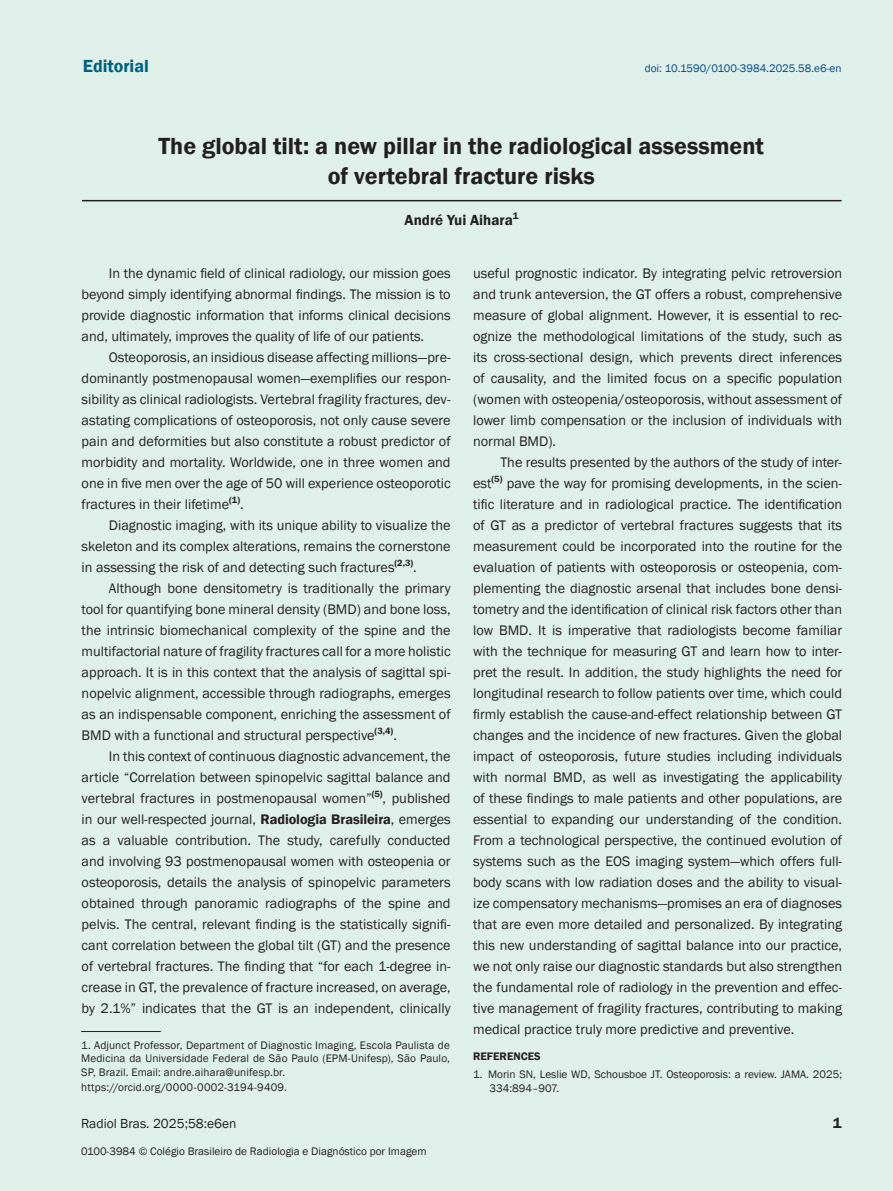
<style>
.page{position:relative;width:893px;height:1191px;background:#def0e9}
.page>*{position:absolute;margin:0;border:0;box-sizing:border-box;transform-origin:0 0}
.t1{font:600 24px/30px "Franklin Gothic";color:#231f20;text-align:center}
.t2{font:600 18px "Franklin Gothic";color:#006180}
.t3{font:600 15px "Franklin Gothic";color:#231f20}
.t4{font:14.25px/21px "Franklin Gothic";color:#231f20;text-align:justify}
.t5{font:13.5px "Franklin Gothic";color:#231f20}
.t6{font:11.25px/13.5px "Franklin Gothic";color:#231f20;text-align:justify}
.t7{font:11.25px "Franklin Gothic";color:#014984}
.t8{font:600 11.25px "Franklin Gothic";color:#231f20}
.s1{font-weight:600}
</style>
<div class="page">
<hr style="left:81px;top:1031px;width:80px;height:1px;background:#231f20">
<hr style="left:82px;top:200px;width:759px;height:1px;background:#231f20">
<p class="t2" style="left:83px;top:55px;width:68px">Editorial</p>
<p class="t7" style="left:645px;top:61px;width:198px">doi: 10.1590/0100-3984.2025.58.e6-en</p>
<h1 class="t1" style="left:159px;top:131px;width:607px">The global tilt: a new pillar in the radiological assessment of vertebral fracture risks</h1>
<p class="t3" style="left:405px;top:211px;width:116px">André Yui Aihara<sup>1</sup></p>
<p class="t4" style="left:82px;top:263px;width:370px;text-indent:27px">In the dynamic field of clinical radiology, our mission goes beyond simply identifying abnormal findings. The mission is to provide diagnostic information that informs clinical decisions and, ultimately, improves the quality of life of our patients.</p>
<p class="t4" style="left:82px;top:347px;width:370px;text-indent:27px">Osteoporosis, an insidious disease affecting millions—pre&shy;dominantly postmenopausal women—exemplifies our respon&shy;sibility as clinical radiologists. Vertebral fragility fractures, dev&shy;astating complications of osteoporosis, not only cause severe pain and deformities but also constitute a robust predictor of morbidity and mortality. Worldwide, one in three women and one in five men over the age of 50 will experience osteoporotic fractures in their lifetime<sup>(1)</sup>.</p>
<p class="t4" style="left:82px;top:515px;width:370px;text-indent:27px">Diagnostic imaging, with its unique ability to visualize the skeleton and its complex alterations, remains the cornerstone in assessing the risk of and detecting such fractures<sup>(2,3)</sup>.</p>
<p class="t4" style="left:82px;top:578px;width:370px;text-indent:27px">Although bone densitometry is traditionally the primary tool for quantifying bone mineral density (BMD) and bone loss, the intrinsic biomechanical complexity of the spine and the multifactorial nature of fragility fractures call for a more holistic approach. It is in this context that the analysis of sagittal spi&shy;nopelvic alignment, accessible through radiographs, emerges as an indispensable component, enriching the assessment of BMD with a functional and structural perspective<sup>(3,4)</sup>.</p>
<p class="t4" style="left:82px;top:746px;width:371px;text-indent:27px">In this context of continuous diagnostic advancement, the article “Correlation between spinopelvic sagittal balance and vertebral fractures in postmenopausal women”<sup>(5)</sup>, published in our well-respected journal, <span class="s1">Radiologia Brasileira</span>, emerges as a valuable contribution. The study, carefully conducted and involving 93 postmenopausal women with osteopenia or osteoporosis, details the analysis of spinopelvic parameters obtained through panoramic radiographs of the spine and pelvis. The central, relevant finding is the statistically signifi&shy;cant correlation between the global tilt (GT) and the presence of vertebral fractures. The finding that “for each 1-degree in&shy;crease in GT, the prevalence of fracture increased, on average, by 2.1%” indicates that the GT is an independent, clinically</p>
<p class="t6" style="left:81px;top:1038px;width:370px">1. Adjunct Professor, Department of Diagnostic Imaging, Escola Paulista de Medicina da Universidade Federal de São Paulo (EPM-Unifesp), São Paulo, SP, Brazil. Email: andre.aihara@unifesp.br.</p>
<p class="t6" style="left:81px;top:1081px;width:207px">https://orcid.org/0000-0002-3194-9409.</p>
<p class="t4" style="left:473px;top:263px;width:371px">useful prognostic indicator. By integrating pelvic retroversion and trunk anteversion, the GT offers a robust, comprehensive measure of global alignment. However, it is essential to rec&shy;ognize the methodological limitations of the study, such as its cross-sectional design, which prevents direct inferences of causality, and the limited focus on a specific population (women with osteopenia/osteoporosis, without assessment of lower limb compensation or the inclusion of individuals with normal BMD).</p>
<p class="t4" style="left:473px;top:452px;width:371px;text-indent:27px">The results presented by the authors of the study of inter&shy;est<sup>(5)</sup> pave the way for promising developments, in the scien&shy;tific literature and in radiological practice. The identification of GT as a predictor of vertebral fractures suggests that its measurement could be incorporated into the routine for the evaluation of patients with osteoporosis or osteopenia, com&shy;plementing the diagnostic arsenal that includes bone densi&shy;tometry and the identification of clinical risk factors other than low BMD. It is imperative that radiologists become familiar with the technique for measuring GT and learn how to inter&shy;pret the result. In addition, the study highlights the need for longitudinal research to follow patients over time, which could firmly establish the cause-and-effect relationship between GT changes and the incidence of new fractures. Given the global impact of osteoporosis, future studies including individuals with normal BMD, as well as investigating the applicability of these findings to male patients and other populations, are essential to expanding our understanding of the condition.<br>From a technological perspective, the continued evolution of systems such as the EOS imaging system—which offers full&shy;body scans with low radiation doses and the ability to visual&shy;ize compensatory mechanisms—promises an era of diagnoses that are even more detailed and personalized. By integrating this new understanding of sagittal balance into our practice, we not only raise our diagnostic standards but also strengthen the fundamental role of radiology in the prevention and effec&shy;tive management of fragility fractures, contributing to making medical practice truly more predictive and preventive.</p>
<p class="t8" style="left:473px;top:1049px;width:69px">REFERENCES</p>
<p class="t6" style="left:490px;top:1067px;width:354px;text-indent:-16px">1. Morin SN, Leslie WD, Schousboe JT. Osteoporosis: a review. JAMA. 2025;<br>334:894–907.</p>
<p class="t5" style="left:81px;top:1114px;width:157px">Radiol Bras. 2025;58:e6en</p>
<p class="t3" style="left:833px;top:1113px;width:10px">1</p>
<p class="t6" style="left:81px;top:1145px;width:347px">0100-3984 © Colégio Brasileiro de Radiologia e Diagnóstico por Imagem</p>
</div>
